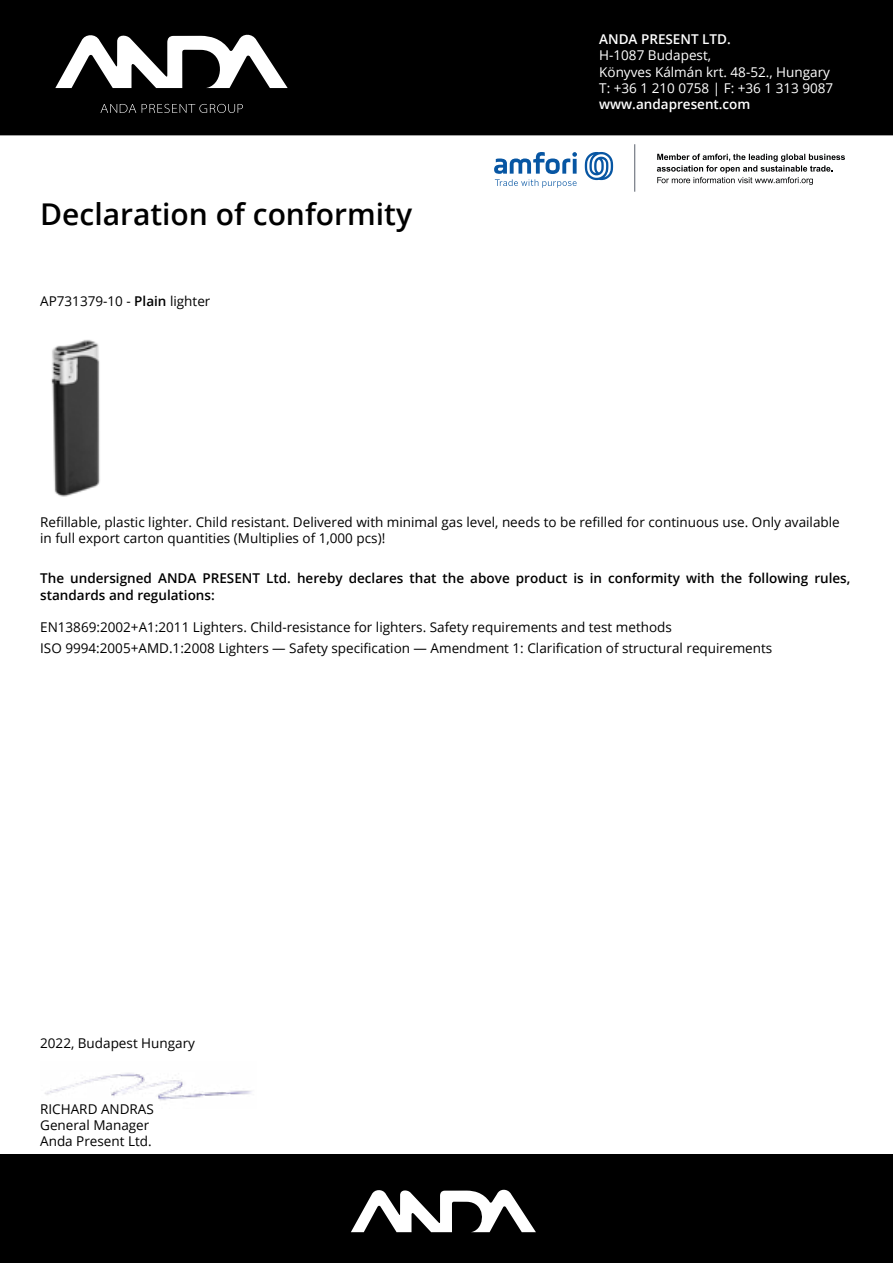
<style>
.page{position:relative;width:893px;height:1263px;background:#fff}
.page>*{position:absolute;margin:0;border:0;box-sizing:border-box;transform-origin:0 0}
.t1{font:600 30px "Open Sans";color:#000}
.t2{font:13.5px/16.2px "Open Sans";color:#000}
.t3{font:600 13.5px/16.2px "Open Sans";color:#000}
.t4{font:13.5px/16.2px "Open Sans";color:#fff}
.t5{font:600 13.5px "Open Sans";color:#fff}
.s1{font-weight:600}
</style>
<div class="page">
<div style="left:0;top:0;width:893px;height:135px;background:#000"></div>
<div style="left:0;top:1154px;width:893px;height:109px;background:#000"></div>
<svg style="left:55px;top:34px;width:233px;height:54px"></svg>
<svg style="left:100px;top:104px;width:143px;height:9px"></svg>
<img style="left:51px;top:339px;width:49px;height:158px">
<svg style="left:351px;top:1189px;width:185px;height:43px"></svg>
<svg style="left:585px;top:152px;width:28px;height:28px"></svg>
<svg style="left:494px;top:152px;width:83px;height:36px"></svg>
<hr style="left:634px;top:144px;width:1px;height:47px;background:#686e79">
<svg style="left:657px;top:154px;width:188px;height:31px"></svg>
<img style="left:45px;top:1073px;width:207px;height:28px">
<h1 class="t1" style="left:40px;top:193px;width:373px">Declaration of conformity</h1>
<p class="t2" style="left:40px;top:292px;width:172px">AP731379-10 - <span class="s1">Plain</span> lighter</p>
<p class="t5" style="left:599px;top:30px;width:133px">ANDA PRESENT LTD.</p>
<p class="t4" style="left:599px;top:47px;width:236px">H-1087 Budapest,<br>Könyves Kálmán krt. 48-52., Hungary<br>T: +36 1 210 0758 | F: +36 1 313 9087</p>
<p class="t5" style="left:599px;top:95px;width:153px">www.andapresent.com</p>
<p class="t2" style="left:40px;top:514px;width:801px">Refillable, plastic lighter. Child resistant. Delivered with minimal gas level, needs to be refilled for continuous use. Only available in full export carton quantities (Multiplies of 1,000 pcs)!</p>
<p class="t3" style="left:40px;top:570px;width:812px">The undersigned ANDA PRESENT Ltd. hereby declares that the above product is in conformity with the following rules, standards and regulations:</p>
<p class="t2" style="left:40px;top:617px;width:734px;line-height:20.4px">EN13869:2002+A1:2011 Lighters. Child-resistance for lighters. Safety requirements and test methods<br>ISO 9994:2005+AMD.1:2008 Lighters — Safety specification — Amendment 1: Clarification of structural requirements</p>
<p class="t2" style="left:40px;top:1034px;width:156px">2022, Budapest Hungary</p>
<p class="t2" style="left:40px;top:1100px;width:115px">RICHARD ANDRAS<br>General Manager<br>Anda Present Ltd.</p>
</div>
